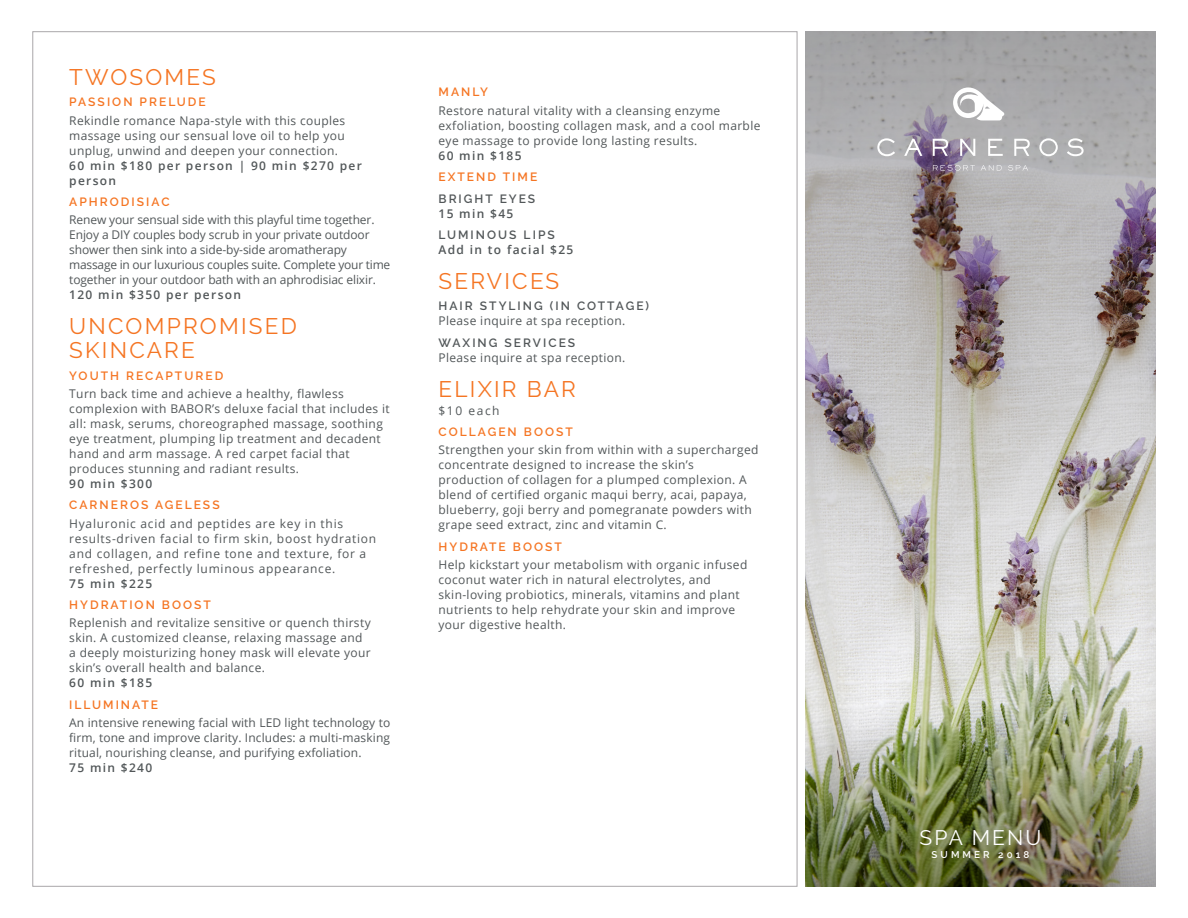
<style>
.page{position:relative;width:1188px;height:918px;background:#fff}
.page>*{position:absolute;margin:0;border:0;box-sizing:border-box;transform-origin:0 0}
.a_spa_2017___title{font:22.5px/24px "Raleway";letter-spacing:.1em;color:#f57523}
.t1{font:21px "Raleway";letter-spacing:.1em;color:#fff}
.a_spa_2017___treatme{font:12px/15px "Open Sans";letter-spacing:.03em;color:#525759}
.a_spa_2017___treatme-2{font:12px/15px "Open Sans";letter-spacing:-.01em;color:#525759}
.a_spa_2017___treatme-3{font:12px/15px "Open Sans";letter-spacing:.06em;color:#525759}
.a_spa_2017___treatme-4{font:600 12px/15px "Open Sans";letter-spacing:.11em;color:#525759}
.a_spa_2017___treatme-5{font:600 12px "Raleway";letter-spacing:.17em;color:#f57523}
.a_spa_2017___treatme-6{font:600 12px "Raleway";letter-spacing:.17em;color:#525759}
.t2{font:600 9.75px "Raleway";letter-spacing:.32em;color:#fff}
.s1{font-family:"Raleway";font-weight:600}
</style>
<div class="page">
<img style="left:805px;top:684px;width:351px;height:27px">
<img style="left:805px;top:31px;width:351px;height:653px">
<img style="left:805px;top:711px;width:351px;height:176px">
<div style="left:32px;top:31px;width:765px;height:856px;background:#fff;border:1px solid #a9a7a9"></div>
<svg style="left:877px;top:138px;width:18px;height:18px"></svg>
<svg style="left:904px;top:139px;width:18px;height:17px"></svg>
<svg style="left:933px;top:139px;width:15px;height:17px"></svg>
<svg style="left:960px;top:139px;width:15px;height:17px"></svg>
<svg style="left:988px;top:139px;width:15px;height:17px"></svg>
<svg style="left:1014px;top:139px;width:16px;height:17px"></svg>
<svg style="left:1039px;top:138px;width:19px;height:18px"></svg>
<svg style="left:1067px;top:138px;width:17px;height:18px"></svg>
<svg style="left:933px;top:165px;width:42px;height:6px"></svg>
<svg style="left:981px;top:165px;width:21px;height:6px"></svg>
<svg style="left:1008px;top:165px;width:20px;height:6px"></svg>
<svg style="left:952px;top:87px;width:53px;height:33px"></svg>
<p class="a_spa_2017___title" style="left:69px;top:65px;width:148px">TWOSOMES</p>
<p class="a_spa_2017___treatme-5" style="left:69px;top:95px;width:138px">PASSION PRELUDE</p>
<p class="a_spa_2017___treatme" style="left:69px;top:112px;width:278px;text-align:justify">Rekindle romance Napa-style with this couples massage using our sensual love oil to help you unplug, unwind and deepen your connection.</p>
<p class="a_spa_2017___treatme-4" style="left:69px;top:157px;width:294px">60 min $180 per person | 90 min $270 per person</p>
<p class="a_spa_2017___treatme-5" style="left:69px;top:195px;width:102px">APHRODISIAC</p>
<p class="a_spa_2017___treatme-2" style="left:69px;top:212px;width:323px">Renew your sensual side with this playful time together.<br>Enjoy a DIY couples body scrub in your private outdoor shower then sink into a side-by-side aromatherapy massage in our luxurious couples suite. Complete your time together in your outdoor bath with an aphrodisiac elixir.</p>
<p class="a_spa_2017___treatme-4" style="left:69px;top:287px;width:173px">120 min $350 per person</p>
<p class="a_spa_2017___title" style="left:69px;top:314px;width:229px">UNCOMPROMISED<br>SKINCARE</p>
<p class="a_spa_2017___treatme-5" style="left:69px;top:368px;width:156px">YOUTH RECAPTURED</p>
<p class="a_spa_2017___treatme" style="left:69px;top:386px;width:322px">Turn back time and achieve a healthy, flawless complexion with BABOR’s deluxe facial that includes it all: mask, serums, choreographed massage, soothing eye treatment, plumping lip treatment and decadent hand and arm massage. A red carpet facial that produces stunning and radiant results.</p>
<p class="a_spa_2017___treatme-4" style="left:69px;top:476px;width:84px">90 min $300</p>
<p class="a_spa_2017___treatme-5" style="left:69px;top:498px;width:152px">CARNEROS AGELESS</p>
<p class="a_spa_2017___treatme-3" style="left:69px;top:515px;width:308px">Hyaluronic acid and peptides are key in this results-driven facial to firm skin, boost hydration and collagen, and refine tone and texture, for a refreshed, perfectly luminous appearance.</p>
<p class="a_spa_2017___treatme-4" style="left:69px;top:575px;width:84px">75 min $225</p>
<p class="a_spa_2017___treatme-5" style="left:69px;top:598px;width:143px">HYDRATION BOOST</p>
<p class="a_spa_2017___treatme" style="left:69px;top:615px;width:303px">Replenish and revitalize sensitive or quench thirsty skin. A customized cleanse, relaxing massage and a deeply moisturizing honey mask will elevate your skin’s overall health and balance.</p>
<p class="a_spa_2017___treatme-4" style="left:69px;top:675px;width:84px">60 min $185</p>
<p class="a_spa_2017___treatme-5" style="left:69px;top:698px;width:90px">ILLUMINATE</p>
<p class="a_spa_2017___treatme" style="left:69px;top:715px;width:323px;text-align:justify">An intensive renewing facial with LED light technology to firm, tone and improve clarity. Includes: a multi-masking ritual, nourishing cleanse, and purifying exfoliation.</p>
<p class="a_spa_2017___treatme-4" style="left:69px;top:760px;width:84px">75 min $240</p>
<p class="a_spa_2017___treatme-5" style="left:439px;top:85px;width:51px">MANLY</p>
<p class="a_spa_2017___treatme" style="left:439px;top:103px;width:323px">Restore natural vitality with a cleansing enzyme exfoliation, boosting collagen mask, and a cool marble eye massage to provide long lasting results.</p>
<p class="a_spa_2017___treatme-4" style="left:439px;top:148px;width:84px">60 min $185</p>
<p class="a_spa_2017___treatme-5" style="left:439px;top:170px;width:100px">EXTEND TIME</p>
<p class="a_spa_2017___treatme-6" style="left:439px;top:192px;width:98px">BRIGHT EYES</p>
<p class="a_spa_2017___treatme-4" style="left:439px;top:206px;width:76px">15 min $45</p>
<p class="a_spa_2017___treatme-6" style="left:439px;top:228px;width:118px">LUMINOUS LIPS</p>
<p class="a_spa_2017___treatme-4" style="left:439px;top:242px;width:136px">Add in to facial $25</p>
<p class="a_spa_2017___title" style="left:439px;top:269px;width:122px">SERVICES</p>
<p class="a_spa_2017___treatme-6" style="left:439px;top:299px;width:212px">HAIR STYLING (IN COTTAGE)</p>
<p class="a_spa_2017___treatme" style="left:439px;top:313px;width:188px">Please inquire at spa reception.</p>
<p class="a_spa_2017___treatme" style="left:439px;top:335px;width:188px"><span class="s1">WAXING SERVICES<br></span>Please inquire at spa reception.</p>
<p class="a_spa_2017___title" style="left:439px;top:377px;width:139px">ELIXIR BAR</p>
<p class="a_spa_2017___treatme" style="left:439px;top:403px;width:63px">$10 each</p>
<p class="a_spa_2017___treatme-5" style="left:439px;top:425px;width:136px">COLLAGEN BOOST</p>
<p class="a_spa_2017___treatme" style="left:439px;top:442px;width:322px">Strengthen your skin from within with a supercharged concentrate designed to increase the skin’s production of collagen for a plumped complexion. A blend of certified organic maqui berry, acai, papaya, blueberry, goji berry and pomegranate powders with grape seed extract, zinc and vitamin C.</p>
<p class="a_spa_2017___treatme-5" style="left:439px;top:540px;width:125px">HYDRATE BOOST</p>
<p class="a_spa_2017___treatme" style="left:439px;top:557px;width:310px">Help kickstart your metabolism with organic infused coconut water rich in natural electrolytes, and skin-loving probiotics, minerals, vitamins and plant nutrients to help rehydrate your skin and improve your digestive health.</p>
<h1 class="t1" style="left:920px;top:825px;width:123px">SPA MENU</h1>
<h1 class="t2" style="left:931px;top:849px;width:99px">SUMMER 2018</h1>
</div>
